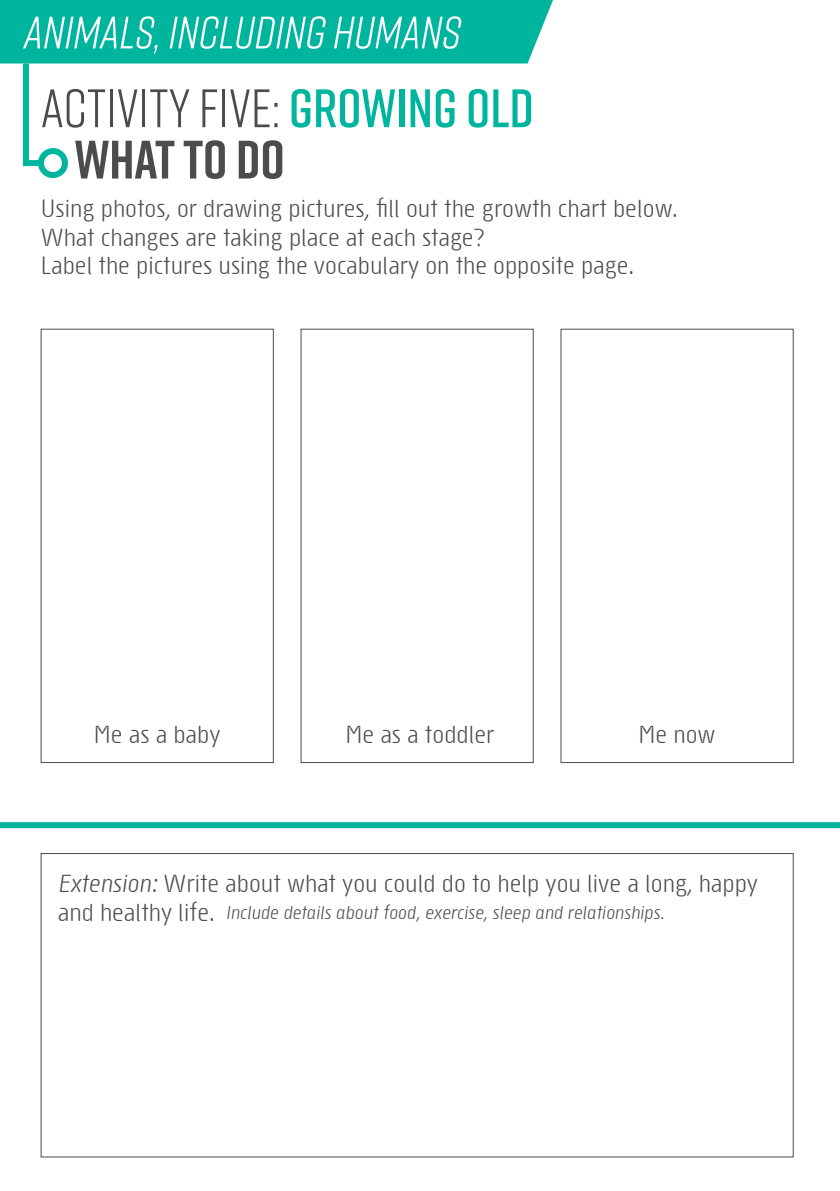
<style>
.page{position:relative;width:840px;height:1191px;background:#fff}
.page>*{position:absolute;margin:0;border:0;box-sizing:border-box;transform-origin:0 0}
.t1{font:54px "Rift";color:#4b4c4d}
.t2{font:700 54px "Rift";color:#4b4c4d}
.t3{font:24px "Sys TT";color:#4b4c4d}
.t4{font:italic 18px "Sys TT";color:#4b4c4d}
.s1{font-weight:600;color:#00b59d}
.s2{font-style:italic}
.s3{font-style:normal;font-size:24px}
</style>
<div class="page">
<svg style="left:0;top:0;width:552px;height:169px"></svg>
<div style="left:38px;top:148px;width:30px;height:30px;border:6px solid #00b59d;border-radius:50%"></div>
<div style="left:41px;top:329px;width:232px;height:434px;border:1px solid #4b4c4d"></div>
<div style="left:300px;top:329px;width:233px;height:434px;border:1px solid #4b4c4d"></div>
<div style="left:560px;top:329px;width:233px;height:434px;border:1px solid #4b4c4d"></div>
<div style="left:0;top:822px;width:839px;height:6px;background:#00b59d"></div>
<p class="t1" style="left:41px;top:70px;width:494px">Activity FIVE: <span class="s1">GROWING OLD</span></p>
<p class="t2" style="left:75px;top:121px;width:211px">WHAT TO DO</p>
<p class="t3" style="left:41px;top:192px;width:638px">Using photos, or drawing pictures, fill out the growth chart below.</p>
<p class="t3" style="left:41px;top:221px;width:445px">What changes are taking place at each stage?</p>
<p class="t3" style="left:41px;top:250px;width:595px">Label the pictures using the vocabulary on the opposite page.</p>
<p class="t3" style="left:94px;top:719px;width:128px">Me as a baby</p>
<p class="t3" style="left:345px;top:719px;width:150px">Me as a toddler</p>
<p class="t3" style="left:638px;top:719px;width:78px">Me now</p>
<p class="t3" style="left:58px;top:867px;width:701px"><span class="s2">Extension:</span> Write about what you could do to help you live a long, happy</p>
<p class="t4" style="left:58px;top:900px;width:608px"><span class="s3">and healthy life.</span> Include details about food, exercise, sleep and relationships.</p>
</div>
